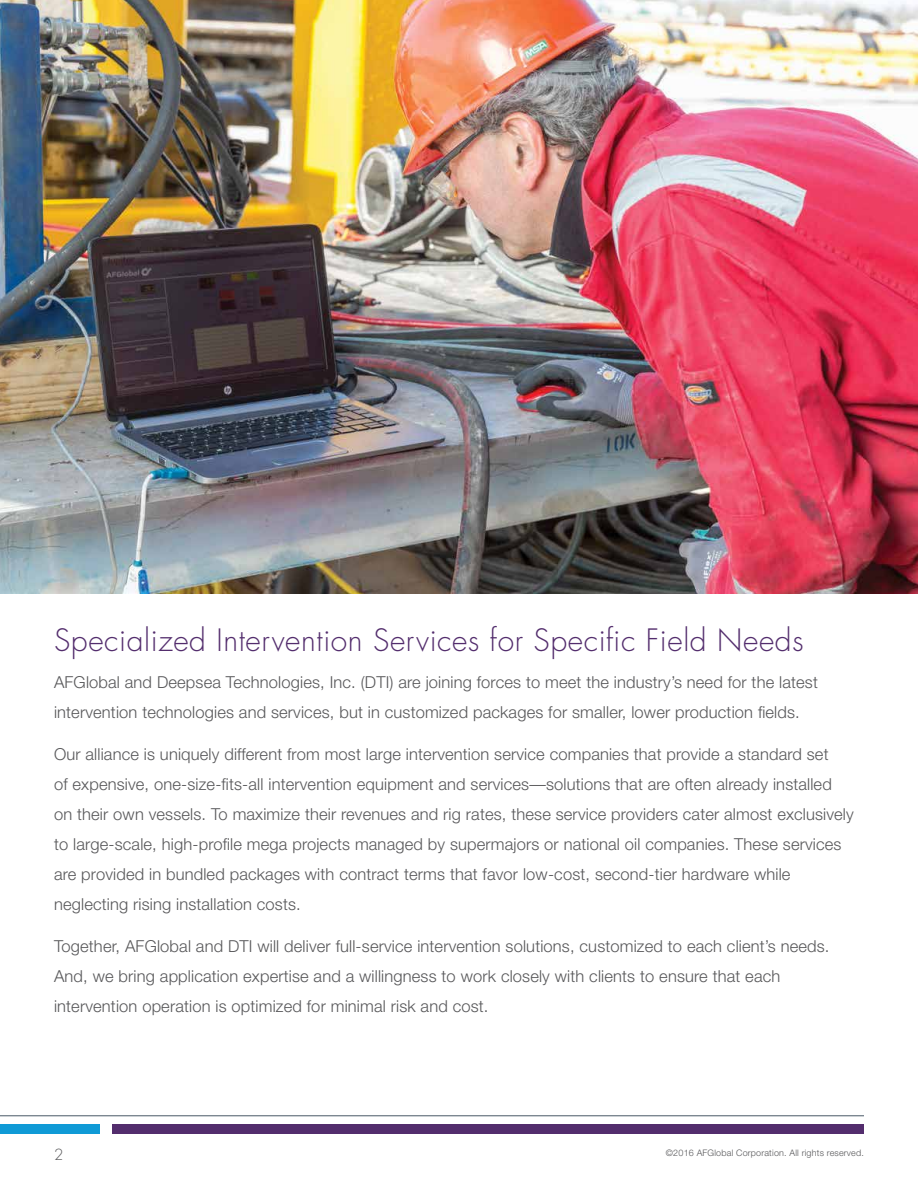
<style>
.page{position:relative;width:918px;height:1188px;background:#fff}
.page>*{position:absolute;margin:0;border:0;box-sizing:border-box;transform-origin:0 0}
.t1{font:300 30px "Futura";letter-spacing:.02em;color:#532d6d}
.t2{font:300 16.5px/30px "Helvetica Neue";letter-spacing:.01em;color:#58585a}
.t3{font:300 15px "Futura";color:#58585a}
.t4{font:300 9px "Helvetica Neue";letter-spacing:.02em;color:#58585a}
</style>
<div class="page">
<div style="left:0;top:1124px;width:100px;height:10px;background:#0f9ad6"></div>
<div style="left:112px;top:1124px;width:752px;height:10px;background:#532d6d"></div>
<hr style="left:0;top:1116px;width:864px;height:1px;background:#495966">
<img style="left:0;top:0;width:918px;height:594px">
<h1 class="t1" style="left:54px;top:621px;width:751px">Specialized Intervention Services for Specific Field Needs</h1>
<p class="t2" style="left:54px;top:667px;width:765px">AFGlobal and Deepsea Technologies, Inc. (DTI) are joining forces to meet the industry’s need for the latest intervention technologies and services, but in customized packages for smaller, lower production fields.</p>
<p class="t2" style="left:54px;top:739px;width:801px">Our alliance is uniquely different from most large intervention service companies that provide a standard set<br>of expensive, one-size-fits-all intervention equipment and services—solutions that are often already installed on their own vessels. To maximize their revenues and rig rates, these service providers cater almost exclusively to large-scale, high-profile mega projects managed by supermajors or national oil companies. These services are provided in bundled packages with contract terms that favor low-cost, second-tier hardware while neglecting rising installation costs.</p>
<p class="t2" style="left:54px;top:931px;width:777px">Together, AFGlobal and DTI will deliver full-service intervention solutions, customized to each client’s needs.<br>And, we bring application expertise and a willingness to work closely with clients to ensure that each intervention operation is optimized for minimal risk and cost.</p>
<p class="t3" style="left:54px;top:1145px;width:11px">2</p>
<p class="t4" style="left:666px;top:1147px;width:200px">©2016 AFGlobal Corporation. All rights reserved.</p>
</div>
